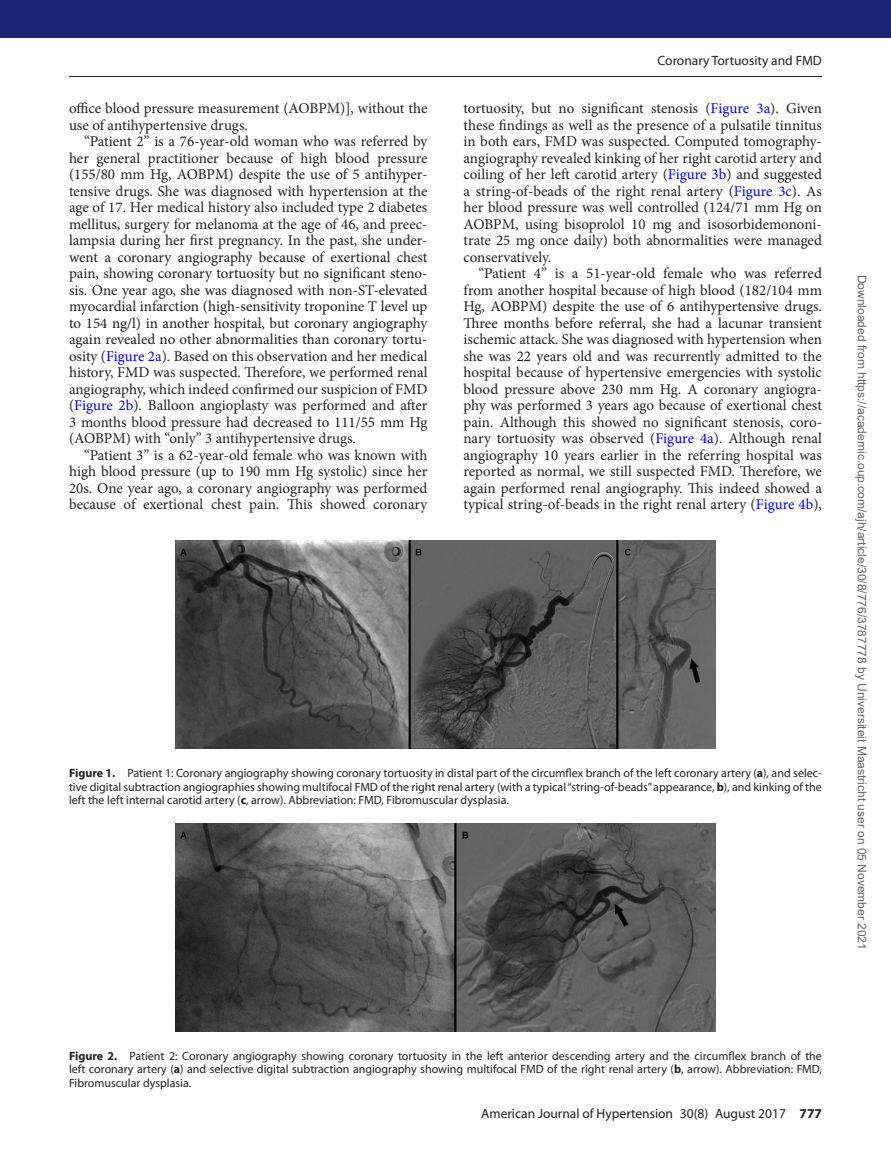
<style>
.page{position:relative;width:891px;height:1175px;background:#fff}
.page>*{position:absolute;margin:0;border:0;box-sizing:border-box;transform-origin:0 0}
.t1{font:15px/16.5px "Minion Pro";color:#231f20;text-align:justify}
.t2{font:13.5px "Myriad Pro";color:#231f20}
.t3{font:12px/13.5px "Myriad Pro";color:#231f20;text-align:justify}
.t4{font:12px "Arial";color:#666}
.s1{color:#00f}
.s2{font-weight:700}
</style>
<div class="page">
<hr style="left:69px;top:76px;width:753px;height:1px;background:#231f20">
<div style="left:0;top:0;width:891px;height:38px;background:#192575"></div>
<img style="left:175px;top:540px;width:541px;height:208px">
<img style="left:175px;top:823px;width:541px;height:208px">
<p class="t1" style="left:69px;top:100px;width:360px">office blood pressure measurement (AOBPM)], without the use of antihypertensive drugs.</p>
<p class="t1" style="left:69px;top:133px;width:360px;text-indent:15px">“Patient 2” is a 76-year-old woman who was referred by her general practitioner because of high blood pressure (155/80 mm Hg, AOBPM) despite the use of 5 antihyper&shy;tensive drugs. She was diagnosed with hypertension at the age of 17. Her medical history also included type 2 diabetes mellitus, surgery for melanoma at the age of 46, and preec&shy;lampsia during her first pregnancy. In the past, she under&shy;went a coronary angiography because of exertional chest pain, showing coronary tortuosity but no significant steno&shy;sis. One year ago, she was diagnosed with non-ST-elevated myocardial infarction (high-sensitivity troponine T level up to 154 ng/l) in another hospital, but coronary angiography again revealed no other abnormalities than coronary tortu&shy;osity (<span class="s1">Figure 2a</span>). Based on this observation and her medical history, FMD was suspected. Therefore, we performed renal angiography, which indeed confirmed our suspicion of FMD (<span class="s1">Figure 2b</span>). Balloon angioplasty was performed and after 3 months blood pressure had decreased to 111/55 mm Hg (AOBPM) with “only” 3 antihypertensive drugs.</p>
<p class="t1" style="left:69px;top:447px;width:360px;text-indent:15px">“Patient 3” is a 62-year-old female who was known with high blood pressure (up to 190 mm Hg systolic) since her 20s. One year ago, a coronary angiography was performed because of exertional chest pain. This showed coronary</p>
<p class="t2" style="left:657px;top:52px;width:166px">Coronary Tortuosity and FMD</p>
<p class="t1" style="left:463px;top:100px;width:360px">tortuosity, but no significant stenosis (<span class="s1">Figure 3a</span>). Given these findings as well as the presence of a pulsatile tinnitus in both ears, FMD was suspected. Computed tomography&shy;angiography revealed kinking of her right carotid artery and coiling of her left carotid artery (<span class="s1">Figure 3b</span>) and suggested a string-of-beads of the right renal artery (<span class="s1">Figure 3c</span>). As her blood pressure was well controlled (124/71 mm Hg on AOBPM, using bisoprolol 10 mg and isosorbidemononi&shy;trate 25 mg once daily) both abnormalities were managed conservatively.</p>
<p class="t1" style="left:463px;top:265px;width:360px;text-indent:15px">“Patient 4” is a 51-year-old female who was referred from another hospital because of high blood (182/104 mm Hg, AOBPM) despite the use of 6 antihypertensive drugs.<br>Three months before referral, she had a lacunar transient ischemic attack. She was diagnosed with hypertension when she was 22 years old and was recurrently admitted to the hospital because of hypertensive emergencies with systolic blood pressure above 230 mm Hg. A coronary angiogra&shy;phy was performed 3 years ago because of exertional chest pain. Although this showed no significant stenosis, coro&shy;nary tortuosity was observed (<span class="s1">Figure 4a</span>). Although renal angiography 10 years earlier in the referring hospital was reported as normal, we still suspected FMD. Therefore, we again performed renal angiography. This indeed showed a typical string-of-beads in the right renal artery (<span class="s1">Figure 4b</span>),</p>
<p class="t3" style="left:69px;top:766px;width:754px"><span class="s2">Figure 1.</span> Patient 1: Coronary angiography showing coronary tortuosity in distal part of the circumflex branch of the left coronary artery (<span class="s2">a</span>), and selec&shy;tive digital subtraction angiographies showing multifocal FMD of the right renal artery (with a typical “string-of-beads” appearance, <span class="s2">b</span>), and kinking of the left the left internal carotid artery (<span class="s2">c</span>, arrow). Abbreviation: FMD, Fibromuscular dysplasia.</p>
<p class="t4" style="left:866px;top:275px;width:676px;rotate:90deg">Downloaded from https://academic.oup.com/ajh/article/30/8/776/3787778 by Universiteit Maastricht user on 05 November 2021</p>
<p class="t3" style="left:69px;top:1048px;width:754px"><span class="s2">Figure 2.</span> Patient 2: Coronary angiography showing coronary tortuosity in the left anterior descending artery and the circumflex branch of the left coronary artery (<span class="s2">a</span>) and selective digital subtraction angiography showing multifocal FMD of the right renal artery (<span class="s2">b</span>, arrow). Abbreviation: FMD, Fibromuscular dysplasia.</p>
<p class="t2" style="left:481px;top:1105px;width:342px">American Journal of Hypertension 30(8) August 2017 <span class="s2">777</span></p>
</div>
